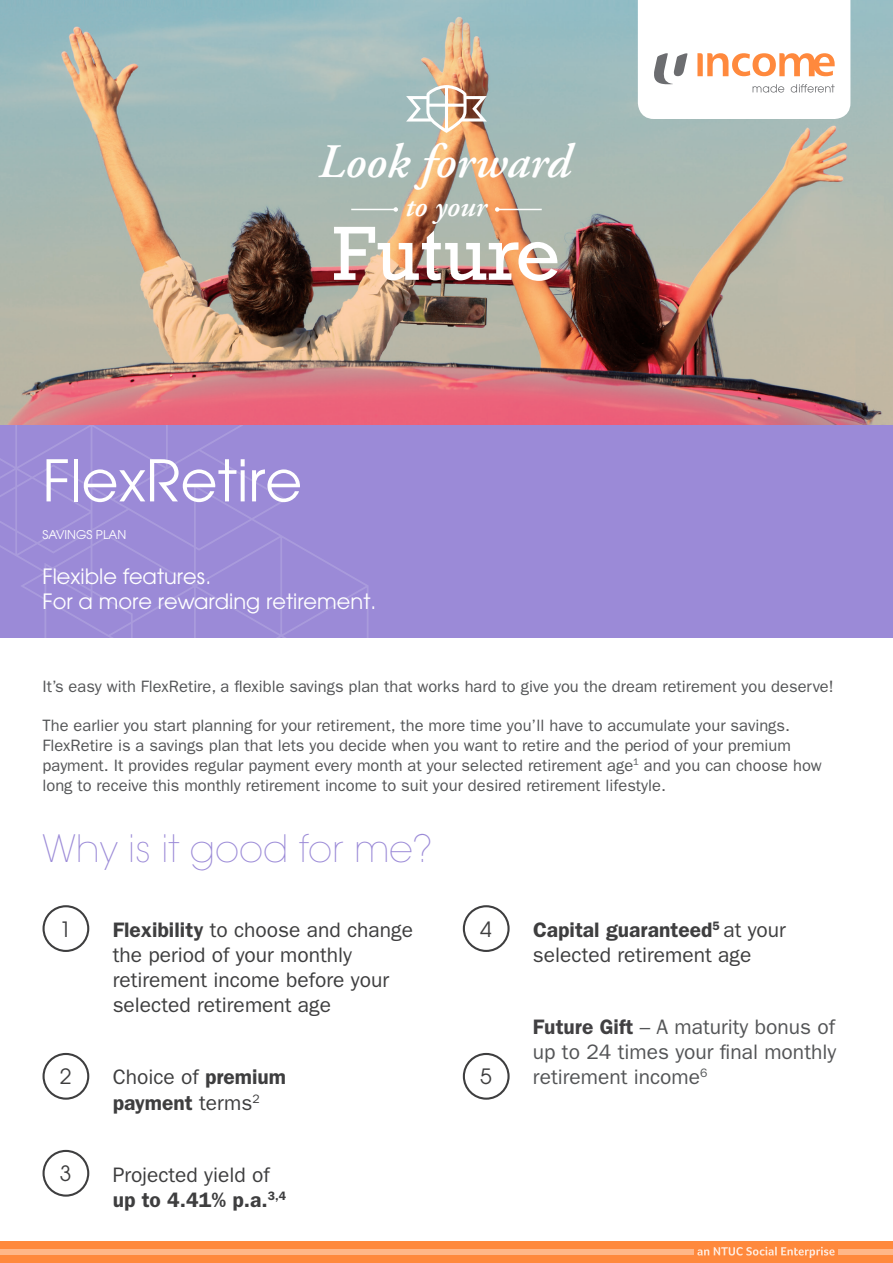
<style>
.page{position:relative;width:893px;height:1263px;background:#fff}
.page>*{position:absolute;margin:0;border:0;box-sizing:border-box;transform-origin:0 0}
.t1{font:78px "Rockwell";color:#fff}
.t2{font:57px "Avant Garde";color:#fff}
.t3{font:italic 600 48px "Adobe Garamond";color:#fff}
.t4{font:200 37.5px "Avant Garde";color:#9b8ad7}
.t5{font:italic 600 30px "Adobe Garamond";color:#fff}
.t6{font:21px/25.2px "ITC Franklin Gothic Std";color:#3e3e3f}
.t7{font:21px/25.2px "ITC Franklin Gothic Std";color:#545557;text-align:justify}
.t8{font:21px/25.2px "Avant Garde";color:#fff}
.t9{font:600 21px/25.2px "ITC Franklin Gothic Std";color:#3e3e3f}
.t10{font:21px "Avant Garde";color:#3e3e3f}
.t11{font:16.5px/19.8px "ITC Franklin Gothic Std";color:#545557}
.t12{font:12px "Avant Garde";color:#fff}
.s1{font-weight:600}
.s2{font-weight:400}
.s3{font-weight:600;color:#414042}
</style>
<div class="page">
<div style="left:0;top:1242px;width:893px;height:21px;background:#ff893d"></div>
<div style="left:43px;top:905px;width:46px;height:47px;border:2px solid #3e3e3f;border-radius:50%"></div>
<div style="left:463px;top:905px;width:47px;height:47px;border:2px solid #3e3e3f;border-radius:50%"></div>
<div style="left:43px;top:1053px;width:46px;height:47px;border:2px solid #3e3e3f;border-radius:50%"></div>
<div style="left:463px;top:1053px;width:47px;height:47px;border:2px solid #3e3e3f;border-radius:50%"></div>
<div style="left:43px;top:1150px;width:46px;height:47px;border:2px solid #3e3e3f;border-radius:50%"></div>
<img style="left:0;top:0;width:893px;height:425px">
<div style="left:0;top:425px;width:893px;height:213px;background:#9b8ad7"></div>
<svg style="left:0;top:425px;width:368px;height:213px"></svg>
<hr style="left:497px;top:209px;width:45px;height:1px;background:#fff">
<svg style="left:495px;top:207px;width:4px;height:5px"></svg>
<hr style="left:351px;top:209px;width:45px;height:1px;background:#fff">
<svg style="left:393px;top:207px;width:5px;height:5px"></svg>
<svg style="left:406px;top:85px;width:81px;height:48px"></svg>
<svg style="left:638px;top:0;width:212px;height:119px"></svg>
<svg style="left:697px;top:1247px;width:138px;height:11px"></svg>
<div style="left:0;top:1249px;width:693px;height:6px;background:#ffb789"></div>
<div style="left:839px;top:1249px;width:54px;height:6px;background:#ffb789"></div>
<h3 class="t3" style="left:318px;top:136px;width:254px">Look forward</h3>
<h3 class="t5" style="left:405px;top:190px;width:83px">to your</h3>
<h1 class="t1" style="left:333px;top:209px;width:229px">Future</h1>
<h2 class="t2" style="left:43px;top:447px;width:261px">FlexRetire</h2>
<p class="t12" style="left:43px;top:528px;width:85px">SAVINGS PLAN</p>
<p class="t8" style="left:43px;top:563px;width:335px">Flexible features.<br>For a more rewarding retirement.</p>
<p class="t11" style="left:43px;top:676px;width:793px">It’s easy with FlexRetire, a flexible savings plan that works hard to give you the dream retirement you deserve!</p>
<p class="t11" style="left:43px;top:716px;width:781px">The earlier you start planning for your retirement, the more time you’ll have to accumulate your savings.<br>FlexRetire is a savings plan that lets you decide when you want to retire and the period of your premium payment. It provides regular payment every month at your selected retirement age<sup>1</sup> and you can choose how long to receive this monthly retirement income to suit your desired retirement lifestyle.</p>
<h3 class="t4" style="left:43px;top:827px;width:392px">Why is it good for me?</h3>
<p class="t10" style="left:60px;top:917px;width:13px">1</p>
<p class="t10" style="left:480px;top:917px;width:13px">4</p>
<p class="t6" style="left:113px;top:917px;width:302px"><span class="s1">Flexibility</span> to choose and change the period of your monthly retirement income before your selected retirement age</p>
<p class="t10" style="left:60px;top:1064px;width:13px">2</p>
<p class="t10" style="left:480px;top:1064px;width:13px">5</p>
<p class="t9" style="left:113px;top:1064px;width:175px"><span class="s2">Choice of</span> premium payment <span class="s2">terms</span><sup>2</sup></p>
<p class="t10" style="left:60px;top:1161px;width:13px">3</p>
<p class="t6" style="left:113px;top:1162px;width:175px">Projected yield of <span class="s1">up to 4.41% p.a.</span><sup>3,4</sup></p>
<p class="t6" style="left:533px;top:917px;width:254px"><span class="s1">Capital guaranteed</span><sup>5</sup> at your selected retirement age</p>
<p class="t7" style="left:533px;top:1014px;width:305px"><span class="s3">Future Gift</span> – A maturity bonus of up to 24 times your final monthly retirement income<sup>6</sup></p>
</div>
